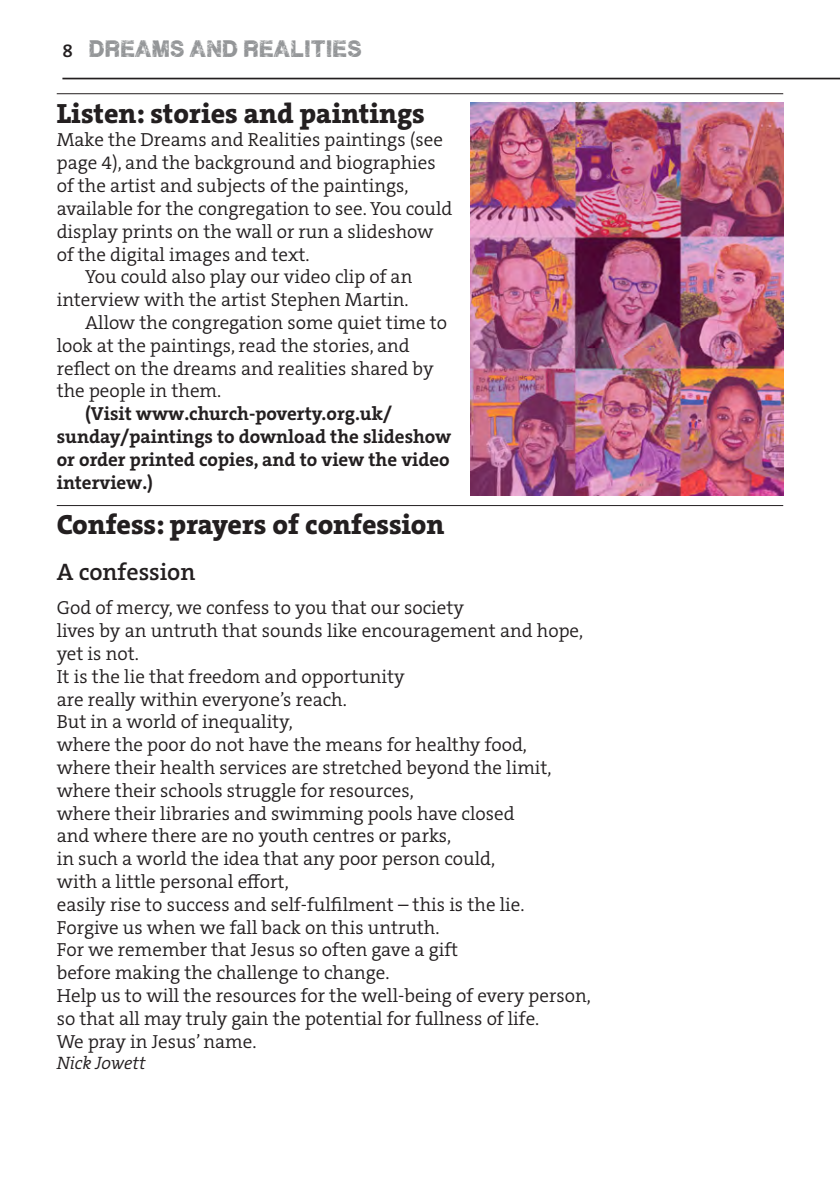
<style>
.page{position:relative;width:840px;height:1191px;background:#fff}
.page>*{position:absolute;margin:0;border:0;box-sizing:border-box;transform-origin:0 0}
.t1{font:800 28px "The Serif C5";color:#231f20}
.t2{font:600 24px "The Serif C5";color:#231f20}
.t3{font:300 19px "The Serif C5";color:#231f20}
.t4{font:700 19px "The Serif C5";color:#231f20}
.t5{font:19px "Plane Crash";color:#939597}
.t6{font:600 19px "The Sans C5";color:#231f20}
.t7{font:italic 300 18px "The Serif C5";color:#231f20}
</style>
<div class="page">
<hr style="left:62px;top:78px;width:777px;height:1px;background:#231f20">
<hr style="left:57px;top:93px;width:725px;height:1px;background:#231f20">
<hr style="left:57px;top:505px;width:725px;height:1px;background:#231f20">
<img style="left:470px;top:102px;width:312px;height:393px">
<p class="t6" style="left:62px;top:43px;width:12px">8</p>
<p class="t5" style="left:89px;top:43px;width:274px">DREAMS AND REALITIES</p>
<p class="t1" style="left:57px;top:102px;width:369px">Listen: stories and paintings</p>
<p class="t3" style="left:57px;top:131px;width:387px">Make the Dreams and Realities paintings (see</p>
<p class="t3" style="left:57px;top:154px;width:380px">page 4), and the background and biographies</p>
<p class="t3" style="left:57px;top:177px;width:353px">of the artist and subjects of the paintings,</p>
<p class="t3" style="left:57px;top:200px;width:397px">available for the congregation to see. You could</p>
<p class="t3" style="left:57px;top:223px;width:378px">display prints on the wall or run a slideshow</p>
<p class="t3" style="left:57px;top:246px;width:254px">of the digital images and text.</p>
<p class="t3" style="left:85px;top:269px;width:328px">You could also play our video clip of an</p>
<p class="t3" style="left:57px;top:292px;width:353px">interview with the artist Stephen Martin.</p>
<p class="t3" style="left:85px;top:315px;width:363px">Allow the congregation some quiet time to</p>
<p class="t3" style="left:57px;top:338px;width:354px">look at the paintings, read the stories, and</p>
<p class="t3" style="left:57px;top:360px;width:378px">reflect on the dreams and realities shared by</p>
<p class="t3" style="left:57px;top:383px;width:166px">the people in them.</p>
<p class="t4" style="left:85px;top:406px;width:308px">(Visit www.church-poverty.org.uk/</p>
<p class="t4" style="left:57px;top:429px;width:396px">sunday/paintings to download the slideshow</p>
<p class="t4" style="left:57px;top:452px;width:394px">or order printed copies, and to view the video</p>
<p class="t4" style="left:57px;top:474px;width:98px">interview.)</p>
<p class="t1" style="left:57px;top:514px;width:389px">Confess: prayers of confession</p>
<p class="t2" style="left:57px;top:562px;width:140px">A confession</p>
<p class="t3" style="left:57px;top:600px;width:409px">God of mercy, we confess to you that our society</p>
<p class="t3" style="left:57px;top:623px;width:527px">lives by an untruth that sounds like encouragement and hope,</p>
<p class="t3" style="left:57px;top:646px;width:84px">yet is not.</p>
<p class="t3" style="left:57px;top:668px;width:349px">It is the lie that freedom and opportunity</p>
<p class="t3" style="left:57px;top:691px;width:291px">are really within everyone’s reach.</p>
<p class="t3" style="left:57px;top:714px;width:237px">But in a world of inequality,</p>
<p class="t3" style="left:57px;top:737px;width:471px">where the poor do not have the means for healthy food,</p>
<p class="t3" style="left:57px;top:760px;width:496px">where their health services are stretched beyond the limit,</p>
<p class="t3" style="left:57px;top:782px;width:358px">where their schools struggle for resources,</p>
<p class="t3" style="left:57px;top:805px;width:459px">where their libraries and swimming pools have closed</p>
<p class="t3" style="left:57px;top:828px;width:396px">and where there are no youth centres or parks,</p>
<p class="t3" style="left:57px;top:851px;width:439px">in such a world the idea that any poor person could,</p>
<p class="t3" style="left:57px;top:874px;width:233px">with a little personal effort,</p>
<p class="t3" style="left:57px;top:896px;width:469px">easily rise to success and self-fulfilment – this is the lie.</p>
<p class="t3" style="left:57px;top:919px;width:384px">Forgive us when we fall back on this untruth.</p>
<p class="t3" style="left:57px;top:942px;width:403px">For we remember that Jesus so often gave a gift</p>
<p class="t3" style="left:57px;top:965px;width:334px">before making the challenge to change.</p>
<p class="t3" style="left:57px;top:988px;width:535px">Help us to will the resources for the well-being of every person,</p>
<p class="t3" style="left:57px;top:1010px;width:484px">so that all may truly gain the potential for fullness of life.</p>
<p class="t3" style="left:57px;top:1033px;width:201px">We pray in Jesus’ name.</p>
<p class="t7" style="left:57px;top:1056px;width:90px">Nick Jowett</p>
</div>
